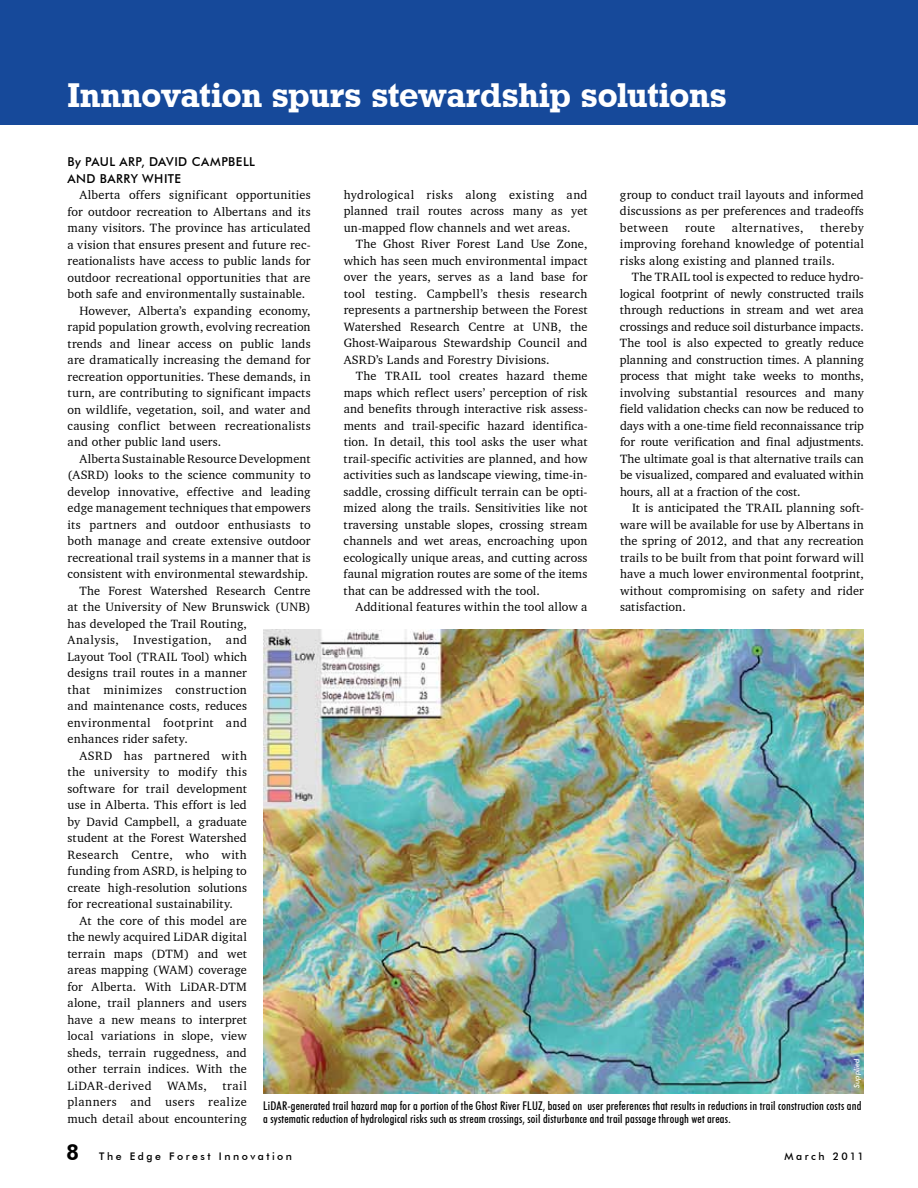
<style>
.page{position:relative;width:918px;height:1188px;background:#fff}
.page>*{position:absolute;margin:0;border:0;box-sizing:border-box;transform-origin:0 0}
.t1{font:34.5px "Geometric Slab 712 BT Bold A";color:#fff}
.t2{font:12.3px/16.5px "Charter BT";letter-spacing:.015em;color:#000;text-align:justify}
.t3{font:12.3px "Charter BT";letter-spacing:.035em;color:#000}
.t4{font:12.3px "Charter BT";letter-spacing:.04em;color:#000}
.t5{font:500 12.3px/16.5px "Futura BT";letter-spacing:.04em;color:#000}
.t6{font:12.3px "Charter BT";letter-spacing:.045em;color:#000}
.t7{font:500 condensed 12px/13.5px "Futura BT";letter-spacing:.015em;color:#000}
.t8{font:500 10.5px "Futura BT";letter-spacing:.24em;color:#000}
.t9{font:italic 500 7.5px "Futura BT";letter-spacing:.015em;color:#fff}
.s1{font-family:"Geometric Slab 712 BT Bold A";font-weight:400;font-size:22.5px}
</style>
<div class="page">
<div style="left:0;top:0;width:918px;height:125px;background:#16499a"></div>
<img style="left:263px;top:629px;width:601px;height:464px">
<h1 class="t1" style="left:68px;top:74px;width:661px">Innnovation spurs stewardship solutions</h1>
<p class="t5" style="left:68px;top:153px;width:189px">By PAUL ARP, DAVID CAMPBELL<br>AND BARRY WHITE</p>
<p class="t2" style="left:80px;top:186px;width:233px">Alberta offers significant opportunities</p>
<p class="t2" style="left:68px;top:203px;width:245px">for outdoor recreation to Albertans and its</p>
<p class="t2" style="left:68px;top:219px;width:245px">many visitors. The province has articulated</p>
<p class="t2" style="left:68px;top:236px;width:245px">a vision that ensures present and future rec-</p>
<p class="t2" style="left:68px;top:252px;width:245px">reationalists have access to public lands for</p>
<p class="t2" style="left:68px;top:269px;width:245px">outdoor recreational opportunities that are</p>
<p class="t2" style="left:68px;top:285px;width:239px">both safe and environmentally sustainable.</p>
<p class="t2" style="left:80px;top:302px;width:233px">However, Alberta’s expanding economy,</p>
<p class="t2" style="left:68px;top:318px;width:245px">rapid population growth, evolving recreation</p>
<p class="t2" style="left:68px;top:335px;width:245px">trends and linear access on public lands</p>
<p class="t2" style="left:68px;top:351px;width:245px">are dramatically increasing the demand for</p>
<p class="t2" style="left:68px;top:368px;width:245px">recreation opportunities. These demands, in</p>
<p class="t2" style="left:68px;top:384px;width:245px">turn, are contributing to significant impacts</p>
<p class="t2" style="left:68px;top:401px;width:245px">on wildlife, vegetation, soil, and water and</p>
<p class="t2" style="left:68px;top:417px;width:245px">causing conflict between recreationalists</p>
<p class="t2" style="left:68px;top:434px;width:155px">and other public land users.</p>
<p class="t2" style="left:80px;top:450px;width:233px">Alberta SustainableResourceDevelopment</p>
<p class="t2" style="left:68px;top:467px;width:245px">(ASRD) looks to the science community to</p>
<p class="t2" style="left:68px;top:483px;width:245px">develop innovative, effective and leading</p>
<p class="t2" style="left:68px;top:500px;width:245px">edge management techniques that empowers</p>
<p class="t2" style="left:68px;top:516px;width:245px">its partners and outdoor enthusiasts to</p>
<p class="t2" style="left:68px;top:533px;width:245px">both manage and create extensive outdoor</p>
<p class="t2" style="left:68px;top:549px;width:245px">recreational trail systems in a manner that is</p>
<p class="t2" style="left:68px;top:566px;width:242px">consistent with environmental stewardship.</p>
<p class="t2" style="left:80px;top:582px;width:233px">The Forest Watershed Research Centre</p>
<p class="t2" style="left:68px;top:599px;width:245px">at the University of New Brunswick (UNB)</p>
<p class="t2" style="left:68px;top:615px;width:181px">has developed the Trail Routing,</p>
<p class="t3" style="left:68px;top:633px;width:181px">Analysis, Investigation, and</p>
<p class="t2" style="left:68px;top:648px;width:181px">Layout Tool (TRAIL Tool) which</p>
<p class="t2" style="left:68px;top:665px;width:181px">designs trail routes in a manner</p>
<p class="t4" style="left:68px;top:682px;width:181px">that minimizes construction</p>
<p class="t2" style="left:68px;top:698px;width:181px">and maintenance costs, reduces</p>
<p class="t3" style="left:68px;top:715px;width:181px">environmental footprint and</p>
<p class="t2" style="left:68px;top:731px;width:122px">enhances rider safety.</p>
<p class="t3" style="left:80px;top:748px;width:169px">ASRD has partnered with</p>
<p class="t2" style="left:67px;top:764px;width:181px">the university to modify this</p>
<p class="t2" style="left:67px;top:780px;width:181px">software for trail development</p>
<p class="t2" style="left:67px;top:797px;width:181px">use in Alberta. This effort is led</p>
<p class="t2" style="left:67px;top:813px;width:181px">by David Campbell, a graduate</p>
<p class="t2" style="left:67px;top:830px;width:181px">student at the Forest Watershed</p>
<p class="t3" style="left:67px;top:847px;width:181px">Research Centre, who with</p>
<p class="t2" style="left:67px;top:863px;width:181px">funding from ASRD, is helping to</p>
<p class="t2" style="left:67px;top:879px;width:181px">create high-resolution solutions</p>
<p class="t2" style="left:67px;top:896px;width:167px">for recreational sustainability.</p>
<p class="t2" style="left:79px;top:912px;width:169px">At the core of this model are</p>
<p class="t2" style="left:67px;top:929px;width:181px">the newly acquired LiDAR digital</p>
<p class="t2" style="left:67px;top:945px;width:181px">terrain maps (DTM) and wet</p>
<p class="t2" style="left:67px;top:962px;width:181px">areas mapping (WAM) coverage</p>
<p class="t2" style="left:67px;top:978px;width:181px">for Alberta. With LiDAR-DTM</p>
<p class="t2" style="left:67px;top:995px;width:181px">alone, trail planners and users</p>
<p class="t2" style="left:67px;top:1011px;width:181px">have a new means to interpret</p>
<p class="t2" style="left:67px;top:1028px;width:181px">local variations in slope, view</p>
<p class="t2" style="left:67px;top:1044px;width:181px">sheds, terrain ruggedness, and</p>
<p class="t2" style="left:67px;top:1061px;width:181px">other terrain indices. With the</p>
<p class="t4" style="left:67px;top:1078px;width:86px">LiDAR-derived</p>
<p class="t2" style="left:167px;top:1077px;width:41px">WAMs,</p>
<p class="t2" style="left:620px;top:186px;width:245px">group to conduct trail layouts and informed discussions as per preferences and tradeoffs between</p>
<p class="t2" style="left:344px;top:186px;width:245px">hydrological risks along existing and planned trail routes across many as yet un-mapped flow channels and wet areas.</p>
<p class="t2" style="left:344px;top:236px;width:245px;text-indent:12px">The Ghost River Forest Land Use Zone, which has seen much environmental impact over the years, serves as a land base for tool testing. Campbell’s thesis research represents a partnership between the Forest Watershed Research Centre at UNB, the Ghost-Waiparous Stewardship Council and ASRD’s Lands and Forestry Divisions.</p>
<p class="t2" style="left:344px;top:368px;width:246px;text-indent:12px">The TRAIL tool creates hazard theme maps which reflect users’ perception of risk and benefits through interactive risk assess&shy;ments and trail-specific hazard identifica&shy;tion. In detail, this tool asks the user what trail-specific activities are planned, and how activities such as landscape viewing, time-in&shy;saddle, crossing difficult terrain can be opti&shy;mized along the trails. Sensitivities like not traversing unstable slopes, crossing stream channels and wet areas, encroaching upon ecologically unique areas, and cutting across faunal migration routes are some of the items that can be addressed with the tool.</p>
<p class="t2" style="left:356px;top:599px;width:233px">Additional features within the tool allow a</p>
<p class="t2" style="left:620px;top:219px;width:245px;text-indent:200px">thereby improving forehand knowledge of potential risks along existing and planned trails.</p>
<p class="t2" style="left:620px;top:269px;width:246px;text-indent:12px">The TRAIL tool is expected to reduce hydro&shy;logical footprint of newly constructed trails through reductions in stream and wet area crossings and reduce soil disturbance impacts.<br>The tool is also expected to greatly reduce planning and construction times. A planning process that might take weeks to months, involving substantial resources and many field validation checks can now be reduced to days with a one-time field reconnaissance trip for route verification and final adjustments.<br>The ultimate goal is that alternative trails can be visualized, compared and evaluated within hours, all at a fraction of the cost.</p>
<p class="t2" style="left:620px;top:499px;width:245px;text-indent:12px">It is anticipated the TRAIL planning soft&shy;ware will be available for use by Albertans in the spring of 2012, and that any recreation trails to be built from that point forward will have a much lower environmental footprint, without compromising on safety and rider satisfaction.</p>
<p class="t2" style="left:685px;top:219px;width:32px">route</p>
<p class="t6" style="left:732px;top:220px;width:73px">alternatives,</p>
<p class="t9" style="left:852px;top:1088px;width:31px;rotate:-90deg">Supplied</p>
<p class="t2" style="left:67px;top:1077px;width:181px;text-indent:155px">trail planners and users realize much detail about encountering</p>
<p class="t7" style="left:263px;top:1099px;width:600px">LiDAR-generated trail hazard map for a portion of the Ghost River FLUZ, based on user preferences that results in reductions in trail construction costs and a systematic reduction of hydrological risks such as stream crossings, soil disturbance and trail passage through wet areas.</p>
<p class="t8" style="left:67px;top:1150px;width:227px"><span class="s1">8</span> The Edge Forest Innovation</p>
<p class="t8" style="left:784px;top:1150px;width:81px">March 2011</p>
</div>
